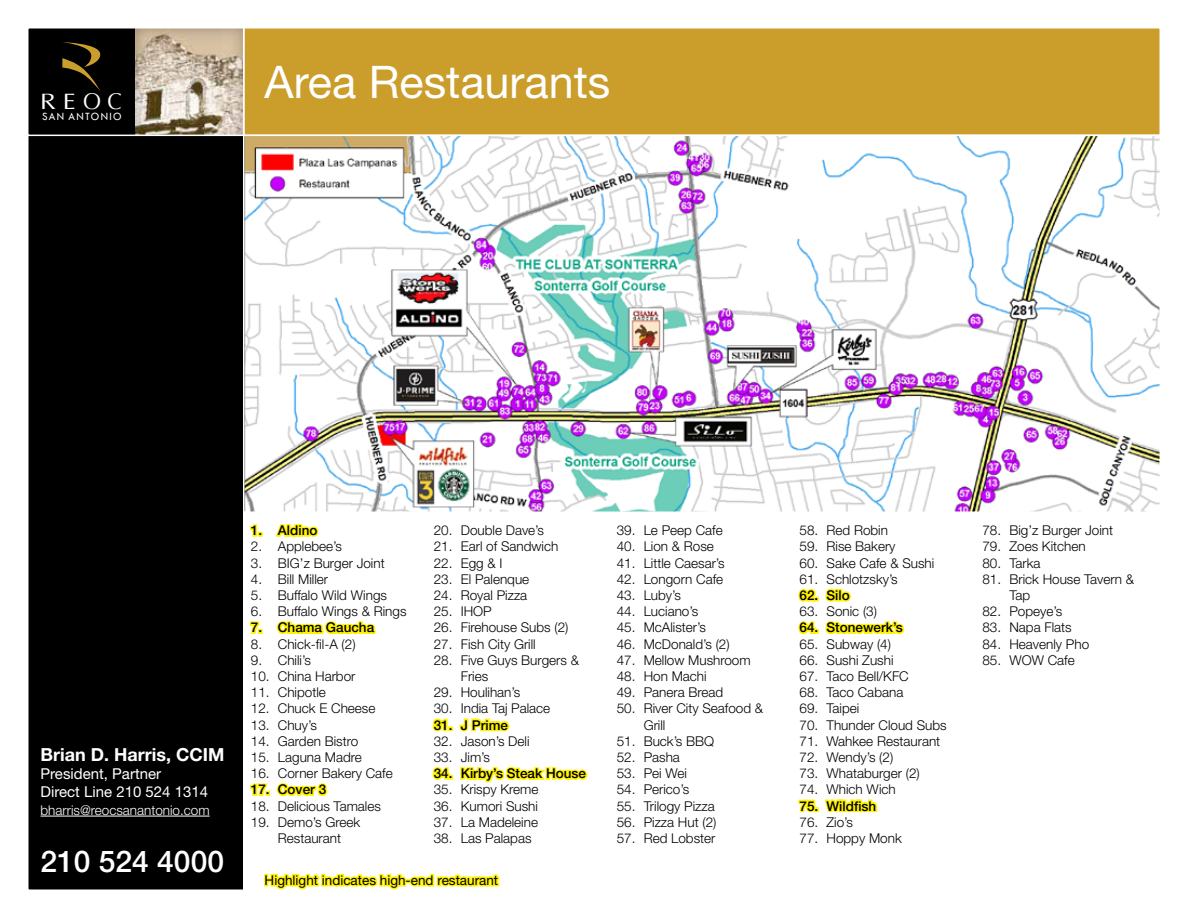
<style>
.page{position:relative;width:1188px;height:918px;background:#fff}
.page>*{position:absolute;margin:0;border:0;box-sizing:border-box;transform-origin:0 0}
.t1{font:45px "Helvetica Neue";color:#fff}
.t2{font:500 30px "Helvetica Neue";color:#fff}
.t3{font:22.65px "Ottawa Plain";color:#fff;scale:1.14 1}
.t4{font:700 18px "Helvetica Neue";color:#fff}
.t5{font:15px/18px "Helvetica Neue";color:#fff}
.t6{font:300 13.5px/16.2px "Helvetica Neue";color:#000}
.t7{font:500 13.5px "Helvetica Neue";color:#000}
.t8{font:13.5px "Helvetica Neue";color:#000}
.t9{font:300 13.5px "Helvetica Neue";color:#fff}
.t10{font:11.55px "Tw Cen";letter-spacing:.115em;color:#fff;scale:.96 1}
</style>
<div class="page">
<div style="left:27px;top:27px;width:1134px;height:109px;background:#cb9e2c;border:2px solid #fff"></div>
<div style="left:28px;top:28px;width:216px;height:862px;background:#000"></div>
<div style="left:27px;top:27px;width:217px;height:864px;border:2px solid #fff"></div>
<hr style="left:41px;top:816px;width:169px;height:1px;background:#fff">
<img style="left:136px;top:30px;width:105px;height:103px">
<svg style="left:62px;top:42px;width:39px;height:49px"></svg>
<div style="left:27px;top:27px;width:217px;height:109px;border:2px solid #fff"></div>
<svg style="left:264px;top:873px;width:236px;height:17px"></svg>
<img style="left:246px;top:138px;width:912px;height:372px">
<div style="left:243px;top:135px;width:918px;height:378px;border:2px solid #fff"></div>
<svg style="left:250px;top:524px;width:13px;height:13px"></svg>
<svg style="left:274px;top:509px;width:46px;height:28px"></svg>
<svg style="left:249px;top:621px;width:14px;height:13px"></svg>
<svg style="left:276px;top:621px;width:100px;height:14px"></svg>
<svg style="left:250px;top:783px;width:78px;height:14px"></svg>
<svg style="left:432px;top:718px;width:78px;height:14px"></svg>
<svg style="left:432px;top:767px;width:21px;height:13px"></svg>
<svg style="left:460px;top:766px;width:128px;height:17px"></svg>
<svg style="left:798px;top:588px;width:106px;height:47px"></svg>
<svg style="left:798px;top:799px;width:79px;height:14px"></svg>
<h3 class="t3" style="left:40px;top:88px;width:73px">REOC</h3>
<p class="t10" style="left:42px;top:110px;width:84px">SAN ANTONIO</p>
<h1 class="t1" style="left:265px;top:56px;width:347px">Area Restaurants</h1>
<h3 class="t4" style="left:41px;top:743px;width:185px">Brian D. Harris, CCIM</h3>
<p class="t5" style="left:41px;top:764px;width:169px">President, Partner<br>Direct Line 210 524 1314</p>
<p class="t9" style="left:41px;top:802px;width:171px">bharris@reocsanantonio.com</p>
<h2 class="t2" style="left:41px;top:844px;width:185px">210 524 4000</h2>
<p class="t7" style="left:251px;top:522px;width:68px">1. Aldino</p>
<p class="t6" style="left:251px;top:538px;width:93px">2. Applebee’s</p>
<p class="t6" style="left:251px;top:554px;width:135px">3. BIG’z Burger Joint</p>
<p class="t6" style="left:251px;top:571px;width:79px">4. Bill Miller</p>
<p class="t6" style="left:251px;top:587px;width:138px">5. Buffalo Wild Wings</p>
<p class="t6" style="left:251px;top:603px;width:157px">6. Buffalo Wings &amp; Rings</p>
<p class="t7" style="left:251px;top:620px;width:125px">7. Chama Gaucha</p>
<p class="t6" style="left:251px;top:635px;width:106px">8. Chick-fil-A (2)</p>
<p class="t6" style="left:251px;top:652px;width:61px">9. Chili’s</p>
<p class="t6" style="left:251px;top:668px;width:106px">10. China Harbor</p>
<p class="t6" style="left:251px;top:684px;width:77px">11. Chipotle</p>
<p class="t6" style="left:251px;top:700px;width:126px">12. Chuck E Cheese</p>
<p class="t6" style="left:251px;top:716px;width:68px">13. Chuy’s</p>
<p class="t6" style="left:251px;top:733px;width:109px">14. Garden Bistro</p>
<p class="t6" style="left:251px;top:749px;width:113px">15. Laguna Madre</p>
<p class="t6" style="left:251px;top:765px;width:143px">16. Corner Bakery Cafe</p>
<p class="t7" style="left:251px;top:782px;width:77px">17. Cover 3</p>
<p class="t6" style="left:251px;top:797px;width:132px">18. Delicious Tamales</p>
<p class="t6" style="left:251px;top:814px;width:111px;text-align:center">19. Demo’s Greek<br>Restaurant</p>
<p class="t6" style="left:434px;top:522px;width:112px">20. Double Dave’s</p>
<p class="t6" style="left:434px;top:538px;width:126px">21. Earl of Sandwich</p>
<p class="t6" style="left:434px;top:554px;width:70px">22. Egg &amp; I</p>
<p class="t6" style="left:434px;top:571px;width:97px">23. El Palenque</p>
<p class="t6" style="left:434px;top:587px;width:95px">24. Royal Pizza</p>
<p class="t6" style="left:434px;top:603px;width:60px">25. IHOP</p>
<p class="t6" style="left:434px;top:619px;width:136px">26. Firehouse Subs (2)</p>
<p class="t6" style="left:434px;top:635px;width:103px">27. Fish City Grill</p>
<p class="t6" style="left:461px;top:652px;width:120px;text-indent:-27px">28. Five Guys Burgers &amp;<br>Fries</p>
<p class="t6" style="left:434px;top:684px;width:88px">29. Houlihan’s</p>
<p class="t6" style="left:434px;top:700px;width:118px">30. India Taj Palace</p>
<p class="t7" style="left:434px;top:717px;width:76px">31. J Prime</p>
<p class="t6" style="left:434px;top:733px;width:97px">32. Jason’s Deli</p>
<p class="t6" style="left:434px;top:749px;width:58px">33. Jim’s</p>
<p class="t7" style="left:434px;top:765px;width:154px">34. Kirby’s Steak House</p>
<p class="t6" style="left:434px;top:781px;width:106px">35. Krispy Kreme</p>
<p class="t6" style="left:434px;top:797px;width:106px">36. Kumori Sushi</p>
<p class="t6" style="left:434px;top:814px;width:106px">37. La Madeleine</p>
<p class="t6" style="left:434px;top:830px;width:99px">38. Las Palapas</p>
<p class="t8" style="left:265px;top:872px;width:235px">Highlight indicates high-end restaurant</p>
<p class="t6" style="left:617px;top:522px;width:108px">39. Le Peep Cafe</p>
<p class="t6" style="left:617px;top:538px;width:99px">40. Lion &amp; Rose</p>
<p class="t6" style="left:617px;top:554px;width:110px">41. Little Caesar’s</p>
<p class="t6" style="left:617px;top:571px;width:108px">42. Longorn Cafe</p>
<p class="t6" style="left:617px;top:587px;width:66px">43. Luby’s</p>
<p class="t6" style="left:617px;top:603px;width:83px">44. Luciano’s</p>
<p class="t6" style="left:617px;top:619px;width:91px">45. McAlister’s</p>
<p class="t6" style="left:617px;top:635px;width:115px">46. McDonald’s (2)</p>
<p class="t6" style="left:617px;top:652px;width:136px">47. Mellow Mushroom</p>
<p class="t6" style="left:617px;top:668px;width:92px">48. Hon Machi</p>
<p class="t6" style="left:617px;top:684px;width:108px">49. Panera Bread</p>
<p class="t6" style="left:644px;top:700px;width:121px;text-indent:-27px">50. River City Seafood &amp;<br>Grill</p>
<p class="t6" style="left:617px;top:733px;width:99px">51. Buck’s BBQ</p>
<p class="t6" style="left:617px;top:749px;width:65px">52. Pasha</p>
<p class="t6" style="left:617px;top:765px;width:72px">53. Pei Wei</p>
<p class="t6" style="left:617px;top:781px;width:74px">54. Perico’s</p>
<p class="t6" style="left:617px;top:797px;width:100px">55. Trilogy Pizza</p>
<p class="t6" style="left:617px;top:814px;width:101px">56. Pizza Hut (2)</p>
<p class="t6" style="left:617px;top:830px;width:100px">57. Red Lobster</p>
<p class="t6" style="left:800px;top:522px;width:90px">58. Red Robin</p>
<p class="t6" style="left:800px;top:538px;width:98px">59. Rise Bakery</p>
<p class="t6" style="left:800px;top:554px;width:136px">60. Sake Cafe &amp; Sushi</p>
<p class="t6" style="left:800px;top:571px;width:100px">61. Schlotzsky’s</p>
<p class="t7" style="left:800px;top:587px;width:52px">62. Silo</p>
<p class="t6" style="left:800px;top:603px;width:79px">63. Sonic (3)</p>
<p class="t7" style="left:800px;top:620px;width:105px">64. Stonewerk’s</p>
<p class="t6" style="left:800px;top:635px;width:93px">65. Subway (4)</p>
<p class="t6" style="left:800px;top:652px;width:95px">66. Sushi Zushi</p>
<p class="t6" style="left:800px;top:668px;width:111px">67. Taco Bell/KFC</p>
<p class="t6" style="left:800px;top:684px;width:105px">68. Taco Cabana</p>
<p class="t6" style="left:800px;top:700px;width:61px">69. Taipei</p>
<p class="t6" style="left:800px;top:716px;width:149px">70. Thunder Cloud Subs</p>
<p class="t6" style="left:800px;top:733px;width:142px">71. Wahkee Restaurant</p>
<p class="t6" style="left:800px;top:749px;width:95px">72. Wendy’s (2)</p>
<p class="t6" style="left:800px;top:765px;width:122px">73. Whataburger (2)</p>
<p class="t6" style="left:800px;top:781px;width:98px">74. Which Wich</p>
<p class="t7" style="left:800px;top:798px;width:78px">75. Wildfish</p>
<p class="t6" style="left:800px;top:814px;width:55px">76. Zio’s</p>
<p class="t6" style="left:800px;top:830px;width:104px">77. Hoppy Monk</p>
<p class="t6" style="left:982px;top:522px;width:132px">78. Big’z Burger Joint</p>
<p class="t6" style="left:982px;top:538px;width:105px">79. Zoes Kitchen</p>
<p class="t6" style="left:982px;top:554px;width:60px">80. Tarka</p>
<p class="t6" style="left:1009px;top:571px;width:126px;text-indent:-27px">81. Brick House Tavern &amp;<br>Tap</p>
<p class="t6" style="left:982px;top:603px;width:81px">82. Popeye’s</p>
<p class="t6" style="left:982px;top:619px;width:91px">83. Napa Flats</p>
<p class="t6" style="left:982px;top:635px;width:108px">84. Heavenly Pho</p>
<p class="t6" style="left:982px;top:652px;width:94px">85. WOW Cafe</p>
</div>
